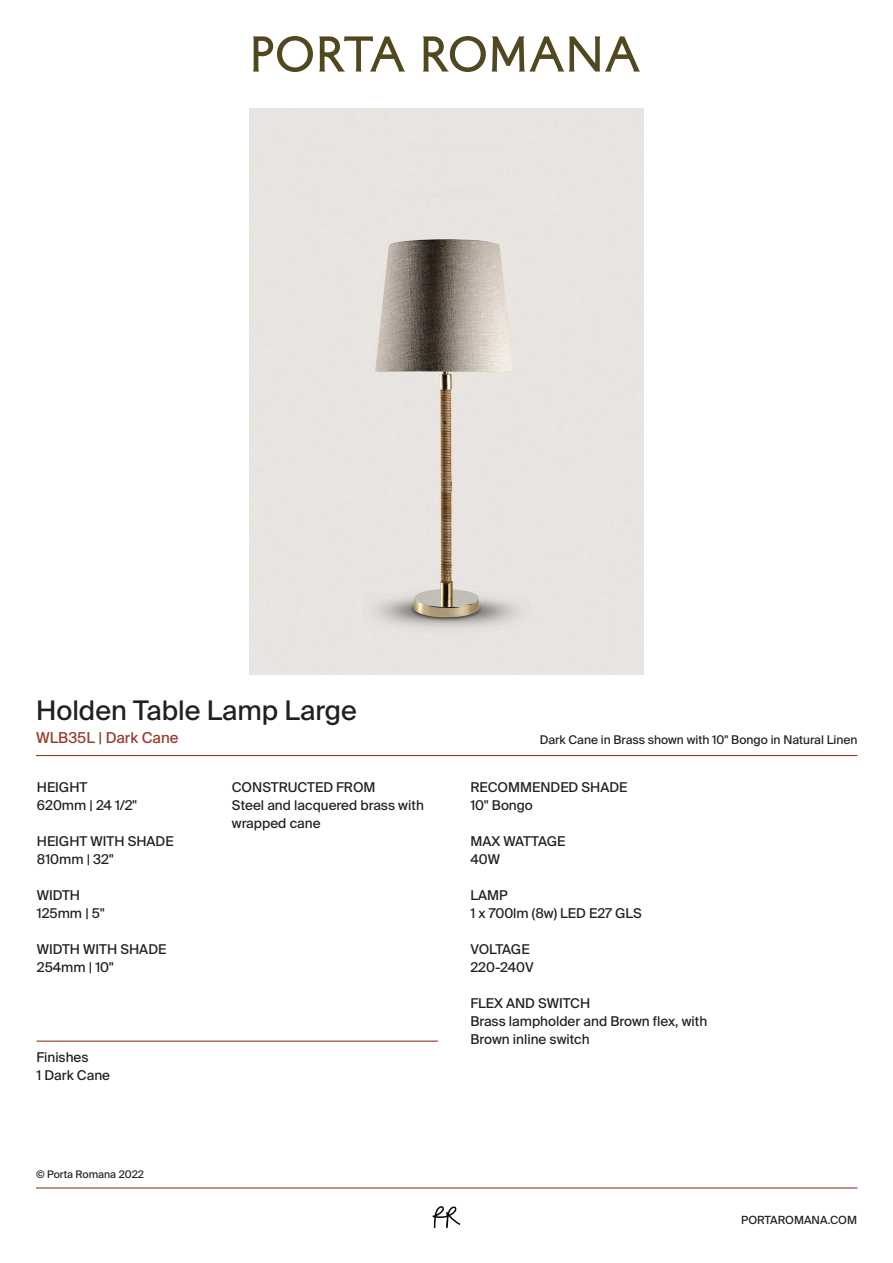
<style>
.page{position:relative;width:893px;height:1263px;background:#fff}
.page>*{position:absolute;margin:0;border:0;box-sizing:border-box;transform-origin:0 0}
.t1{font:27px "Suisse Intl";color:#231f20}
.t2{font:15px "Suisse Intl";color:#943b2a}
.t3{font:13.5px/18px "Suisse Intl";color:#231f20}
.t4{font:12px "Suisse Intl";color:#231f20}
.t5{font:11.25px "Suisse Intl";color:#231f20}
.t6{font:10.5px "Suisse Intl";color:#231f20}
</style>
<div class="page">
<hr style="left:36px;top:755px;width:821px;height:1px;background:#943b2a">
<img style="left:250px;top:108px;width:393px;height:566px">
<svg style="left:253px;top:36px;width:60px;height:36px"></svg>
<svg style="left:319px;top:36px;width:86px;height:36px"></svg>
<svg style="left:423px;top:36px;width:63px;height:36px"></svg>
<svg style="left:492px;top:36px;width:148px;height:36px"></svg>
<hr style="left:36px;top:1040px;width:402px;height:2px;background:#943b2a">
<svg style="left:433px;top:1206px;width:27px;height:22px"></svg>
<hr style="left:36px;top:1187px;width:821px;height:1px;background:#943b2a">
<h1 class="t1" style="left:36px;top:695px;width:322px">Holden Table Lamp Large</h1>
<p class="t2" style="left:36px;top:729px;width:144px">WLB35L | Dark Cane</p>
<p class="t4" style="left:540px;top:733px;width:319px">Dark Cane in Brass shown with 10" Bongo in Natural Linen</p>
<p class="t3" style="left:37px;top:778px;width:102px">HEIGHT<br>620mm | 24 1/2"</p>
<p class="t3" style="left:37px;top:832px;width:138px">HEIGHT WITH SHADE<br>810mm | 32"</p>
<p class="t3" style="left:37px;top:886px;width:69px">WIDTH<br>125mm | 5"</p>
<p class="t3" style="left:37px;top:940px;width:131px">WIDTH WITH SHADE<br>254mm | 10"</p>
<p class="t3" style="left:36px;top:1048px;width:75px">Finishes<br>1 Dark Cane</p>
<p class="t6" style="left:36px;top:1168px;width:109px">© Porta Romana 2022</p>
<p class="t3" style="left:232px;top:778px;width:194px">CONSTRUCTED FROM<br>Steel and lacquered brass with wrapped cane</p>
<p class="t3" style="left:470px;top:778px;width:159px">RECOMMENDED SHADE<br>10" Bongo</p>
<p class="t3" style="left:470px;top:832px;width:97px">MAX WATTAGE<br>40W</p>
<p class="t3" style="left:470px;top:886px;width:173px">LAMP<br>1 x 700lm (8w) LED E27 GLS</p>
<p class="t3" style="left:470px;top:940px;width:65px">VOLTAGE<br>220-240V</p>
<p class="t3" style="left:470px;top:994px;width:238px">FLEX AND SWITCH<br>Brass lampholder and Brown flex, with<br>Brown inline switch</p>
<p class="t5" style="left:741px;top:1213px;width:117px">PORTAROMANA.COM</p>
</div>
